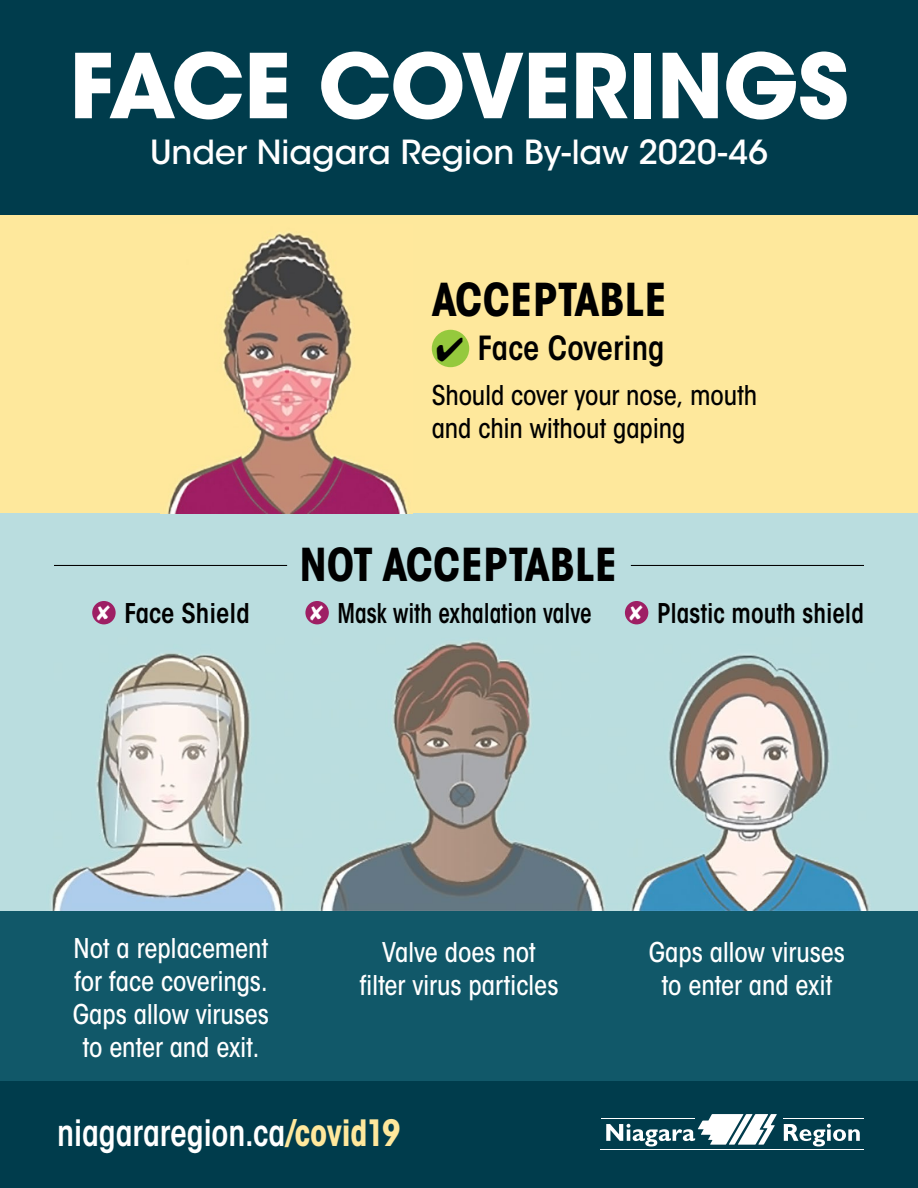
<style>
.page{position:relative;width:918px;height:1188px;background:#fff}
.page>*{position:absolute;margin:0;border:0;box-sizing:border-box;transform-origin:0 0}
.t1{font:700 88.5px "ITC Avant Garde Std";letter-spacing:-.01em;color:#fff}
.t2{font:700 condensed 45px "ITC Avant Garde Std";color:#000}
.t3{font:600 condensed 36px "ITC Avant Garde Std";letter-spacing:-.005em;color:#fff;scale:.95 1}
.t4{font:500 33px "ITC Avant Garde Std";color:#fff}
.t5{font:600 condensed 33px "ITC Avant Garde Std";color:#000}
.t6{font:500 condensed 27px/33px "ITC Avant Garde Std";letter-spacing:-.005em;color:#fff;text-align:center}
.t7{font:500 condensed 27px/33px "ITC Avant Garde Std";letter-spacing:-.005em;color:#000}
.t8{font:600 condensed 27px "ITC Avant Garde Std";color:#000;scale:.87 1}
.t9{font:600 condensed 27px "ITC Avant Garde Std";color:#000;scale:.94 1}
.t10{font:600 condensed 27px "ITC Avant Garde Std";color:#000}
.s1{color:#ffe89c}
.s2{font-weight:700;color:#ffe89c}
</style>
<div class="page">
<div style="left:0;top:513px;width:918px;height:398px;background:#badddf"></div>
<img style="left:50px;top:640px;width:820px;height:271px">
<div style="left:0;top:119px;width:918px;height:394px;background:#fee89c"></div>
<div style="left:0;top:911px;width:918px;height:171px;background:#115869"></div>
<div style="left:0;top:1082px;width:918px;height:106px;background:#003c4c"></div>
<div style="left:0;top:0;width:918px;height:214px;background:#003c4c"></div>
<hr style="left:631px;top:565px;width:233px;height:1px;background:#000">
<hr style="left:54px;top:565px;width:233px;height:1px;background:#000">
<div style="left:432px;top:330px;width:37px;height:37px;background:#95c93d;border-radius:50%"></div>
<img style="left:167px;top:232px;width:241px;height:281px">
<div style="left:92px;top:601px;width:24px;height:23px;background:#9e1f64;border-radius:50%"></div>
<div style="left:305px;top:601px;width:24px;height:23px;background:#9e1f64;border-radius:50%"></div>
<div style="left:625px;top:601px;width:23px;height:23px;background:#9e1f64;border-radius:50%"></div>
<svg style="left:606px;top:1114px;width:171px;height:33px"></svg>
<svg style="left:784px;top:1124px;width:76px;height:23px"></svg>
<hr style="left:601px;top:1149px;width:263px;height:1px;background:#fff">
<hr style="left:601px;top:1118px;width:94px;height:1px;background:#fff">
<hr style="left:783px;top:1118px;width:81px;height:1px;background:#fff">
<p class="t1" style="left:69px;top:28px;width:781px">FACE COVERINGS</p>
<p class="t4" style="left:150px;top:131px;width:619px">Under Niagara Region By-law 2020-46</p>
<p class="t2" style="left:432px;top:271px;width:237px">ACCEPTABLE</p>
<p class="t5" style="left:436px;top:327px;width:230px">✔ Face Covering</p>
<p class="t7" style="left:432px;top:378px;width:327px">Should cover your nose, mouth and chin without gaping</p>
<p class="t10" style="left:124px;top:596px;width:127px">Face Shield</p>
<p class="t2" style="left:299px;top:536px;width:320px">NOT ACCEPTABLE</p>
<p class="t8" style="left:338px;top:596px;width:294px">Mask with exhalation valve</p>
<p class="t9" style="left:657px;top:596px;width:222px">Plastic mouth shield</p>
<p class="t6" style="left:73px;top:931px;width:198px">Not a replacement for face coverings.<br>Gaps allow viruses to enter and exit.</p>
<p class="t6" style="left:359px;top:936px;width:201px">Valve does not filter virus particles</p>
<p class="t3" style="left:57px;top:1111px;width:363px">niagararegion.ca<span class="s1">/</span><span class="s2">covid19</span></p>
<p class="t6" style="left:649px;top:936px;width:198px">Gaps allow viruses to enter and exit</p>
</div>
